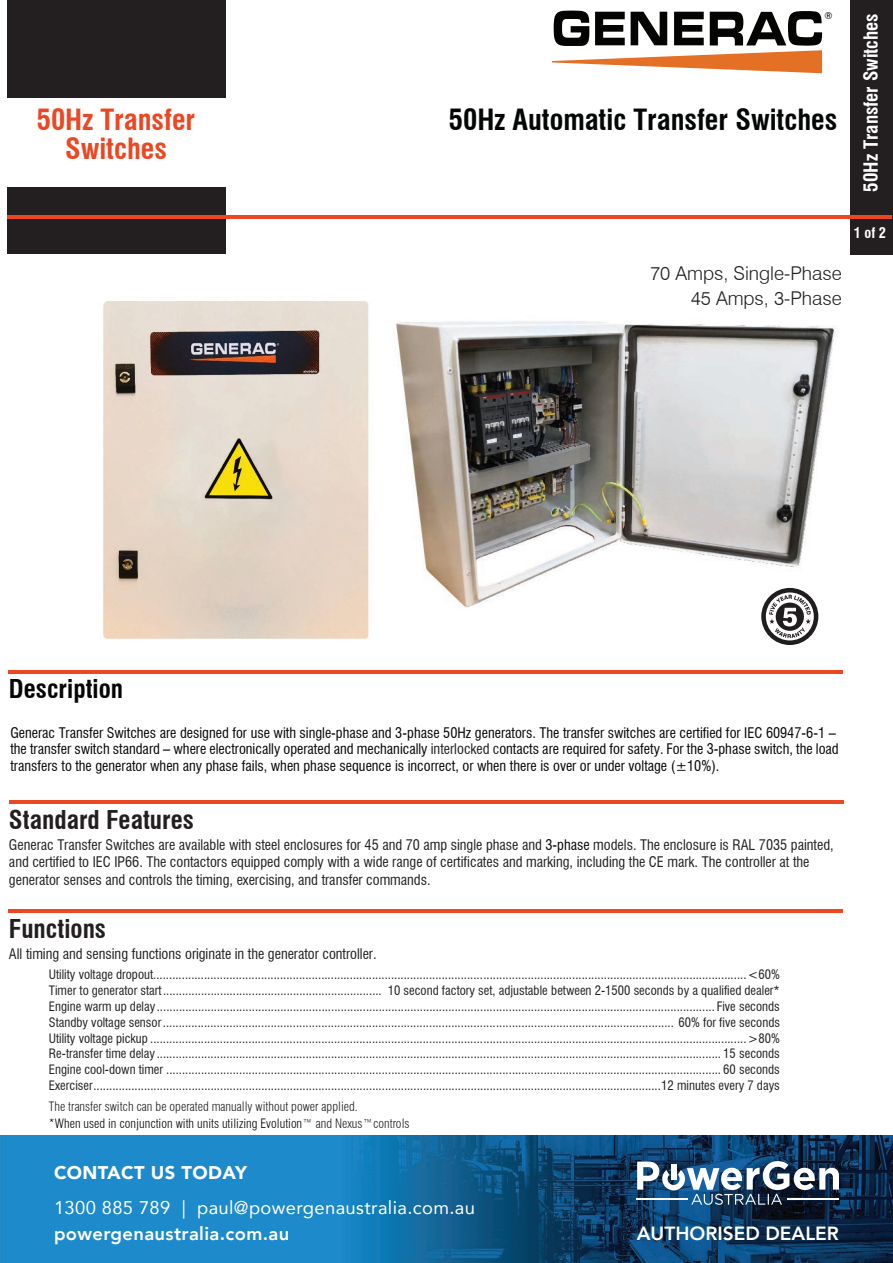
<style>
.page{position:relative;width:893px;height:1263px;background:#fff}
.page>*{position:absolute;margin:0;border:0;box-sizing:border-box;transform-origin:0 0}
.t1{font:700 28.5px "Swis 721 Cn BT";color:#040605}
.t2{font:700 28.5px "Swis 721 Cn BT";color:#ec4723}
.t3{font:700 25.35px "Swis 721 Cn BT";color:#231f20}
.t4{font:700 25.35px "Swis 721 Cn BT";color:#040605}
.t5{font:19.05px/24.3px "Swis 721 Lt BT";color:#231f20;text-align:right}
.t6{font:700 19.05px "Swis 721 Cn BT";color:#fff}
.t7{font:800 19.05px "Avenir";color:#fff}
.t8{font:18.3px "Avenir";letter-spacing:.02em;color:#fff}
.t9{font:800 18.3px "Avenir";letter-spacing:.02em;color:#fff}
.t10{font:900 18.3px "Avenir";letter-spacing:.02em;color:#fff}
.t11{font:14.25px/17.4px "Swis 721 Cn BT";color:#231f20}
.t12{font:14.25px/16.6px "Swis 721 Cn BT";color:#040605}
.t13{font:700 14.25px "Swis 721 Cn BT";color:#fff}
.t14{font:12.6px/15.9px "Swis 721 Cn BT";color:#231f20;text-align:justify}
.t15{font:12.6px/17.5px "Swis 721 Lt Cn BT";letter-spacing:.005em;color:#231f20}
.t16{font:9.75px "Swiss 721 BT";color:#040503}
.s1{color:#231f20}
.s2{color:#040605}
</style>
<div class="page">
<img style="left:0;top:1135px;width:893px;height:128px">
<svg style="left:637px;top:1161px;width:202px;height:44px"></svg>
<div style="left:671px;top:1164px;width:5px;height:16px;background:#fff"></div>
<div style="left:851px;top:0;width:42px;height:254px;background:#231f20"></div>
<hr style="left:850px;top:254px;width:43px;height:1px;background:#231f20">
<hr style="left:850px;top:0;width:1px;height:254px;background:#231f20">
<img style="left:396px;top:321px;width:441px;height:287px">
<img style="left:103px;top:301px;width:266px;height:338px">
<div style="left:8px;top:0;width:217px;height:254px;background:#231f20"></div>
<hr style="left:224px;top:0;width:2px;height:254px;background:#231f20">
<div style="left:8px;top:99px;width:217px;height:87px;background:#fff"></div>
<hr style="left:8px;top:98px;width:218px;height:2px;background:#fff">
<hr style="left:224px;top:99px;width:2px;height:88px;background:#fff">
<hr style="left:8px;top:185px;width:217px;height:2px;background:#fff">
<hr style="left:8px;top:216px;width:884px;height:3px;background:#ec4723">
<svg style="left:552px;top:11px;width:270px;height:62px"></svg>
<hr style="left:9px;top:671px;width:834px;height:3px;background:#ec4723">
<hr style="left:9px;top:800px;width:834px;height:3px;background:#ec4723">
<hr style="left:8px;top:910px;width:834px;height:3px;background:#ec4723">
<svg style="left:761px;top:588px;width:57px;height:57px"></svg>
<p class="t16" style="left:825px;top:9px;width:10px">®</p>
<h1 class="t2" style="left:37px;top:103px;width:160px">50Hz Transfer</h1>
<h1 class="t1" style="left:449px;top:102px;width:390px">50Hz Automatic Transfer Switches</h1>
<h1 class="t2" style="left:65px;top:132px;width:103px">Switches</h1>
<h3 class="t6" style="left:859px;top:192px;width:180px;rotate:-90deg">50Hz Transfer Switches</h3>
<h3 class="t5" style="left:650px;top:261px;width:193px">70 Amps, Single-Phase<br>45 Amps, 3-Phase</h3>
<p class="t13" style="left:854px;top:225px;width:34px">1 of 2</p>
<h2 class="t4" style="left:9px;top:674px;width:116px">Description</h2>
<p class="t12" style="left:10px;top:724px;width:830px">Generac Transfer Switches are designed for use with single-phase and 3-phase 50Hz generators. The transfer switches are certified for IEC 60947-6-1 – the transfer switch standard – where electronically operated and mechanically <span class="s1">interlocked c</span>ontacts are required for safety. For the 3-phase switch, the load transfers to the generator when any phase fails, when phase sequence is incorrect, or when there is over or under voltage (±10%).</p>
<h2 class="t3" style="left:9px;top:804px;width:187px">Standard Features</h2>
<p class="t11" style="left:9px;top:836px;width:826px">Generac Transfer Switches are available with steel enclosures for 45 and 70 amp single phase and <span class="s2">3-phase</span> models. The enclosure is RAL 7035 painted, and certified to IEC IP66. The contactors equipped comply with a wide range of certificates and marking, including the CE mark. The controller at the generator senses and controls the timing, exercising, and transfer commands.</p>
<h2 class="t3" style="left:9px;top:914px;width:99px">Functions</h2>
<p class="t11" style="left:9px;top:945px;width:369px">All timing and sensing functions originate in the generator controller.</p>
<p class="t14" style="left:49px;top:966px;width:732px">Utility voltage dropout...........................................................................................................................................................................................&lt;60% Timer to generator start..................................................................... 10 second factory set, adjustable between 2-1500 seconds by a qualified dealer* Engine warm up delay................................................................................................................................................................................ Five seconds Standby voltage sensor................................................................................................................................................................. 60% for five seconds Utility voltage pickup ............................................................................................................................................................................................&gt;80% Re-transfer time delay .................................................................................................................................................................................. 15 seconds Engine cool-down timer ............................................................................................................................................................................... 60 seconds Exerciser...................................................................................................................................................................................12 minutes every 7 days</p>
<p class="t15" style="left:49px;top:1097px;width:362px">The transfer switch can be operated manually without power applied.<br><span class="s2">*When used in conjunction with units utilizing Evolution</span>™ and Nexus™controls</p>
<h3 class="t10" style="left:54px;top:1157px;width:194px">CONTACT US TODAY</h3>
<h3 class="t8" style="left:54px;top:1193px;width:422px">1300 885 789 | paul@powergenaustralia.com.au</h3>
<h3 class="t9" style="left:54px;top:1220px;width:237px">powergenaustralia.com.au</h3>
<h3 class="t7" style="left:637px;top:1219px;width:204px">AUTHORISED DEALER</h3>
</div>
